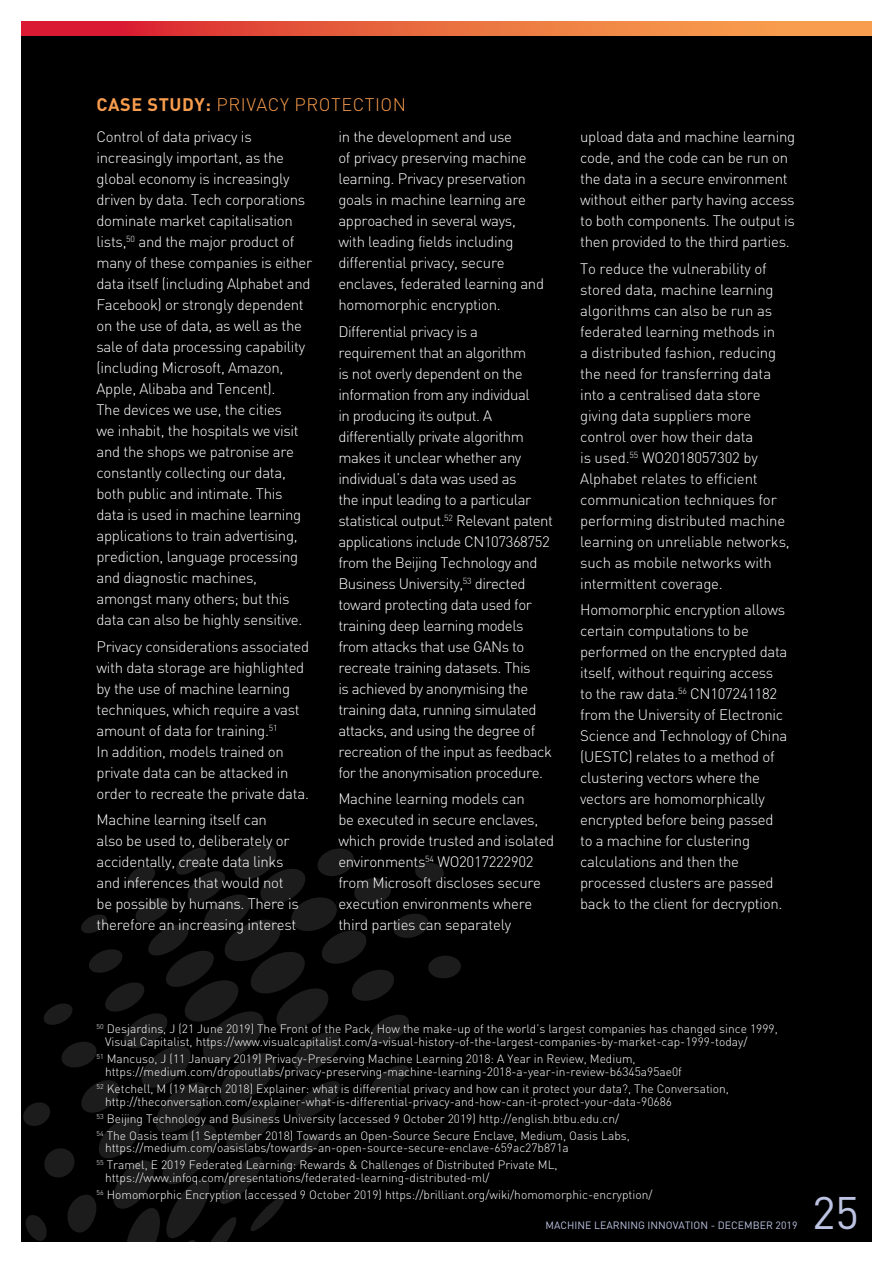
<style>
.page{position:relative;width:893px;height:1263px;background:#fff}
.page>*{position:absolute;margin:0;border:0;box-sizing:border-box;transform-origin:0 0}
.t1{font:45px "DIN";color:#bdc3e2}
.t2{font:300 18px "DIN";letter-spacing:.03em;color:#f89c4d}
.t3{font:300 15px/21px "DIN";letter-spacing:-.02em;color:#fff}
.t4{font:300 12px/12.8px "DIN";color:#fff}
.t5{font:10.5px "DIN";color:#bdc3e2}
.s1{font-weight:700}
</style>
<div class="page">
<div style="left:21px;top:21px;width:851px;height:1221px;background:#000"></div>
<svg style="left:23px;top:844px;width:438px;height:398px"></svg>
<svg style="left:21px;top:21px;width:851px;height:14px;background:#e9663f"></svg>
<p class="t2" style="left:97px;top:94px;width:311px"><span class="s1">CASE STUDY:</span> PRIVACY PROTECTION</p>
<p class="t3" style="left:97px;top:126px;width:217px">Control of data privacy is increasingly important, as the global economy is increasingly driven by data. Tech corporations dominate market capitalisation lists,<sup>50</sup> and the major product of many of these companies is either data itself (including Alphabet and<br>Facebook) or strongly dependent on the use of data, as well as the sale of data processing capability (including Microsoft, Amazon,<br>Apple, Alibaba and Tencent).<br>The devices we use, the cities<br>we inhabit, the hospitals we visit and the shops we patronise are constantly collecting our data, both public and intimate. This data is used in machine learning applications to train advertising, prediction, language processing and diagnostic machines, amongst many others; but this data can also be highly sensitive.</p>
<p class="t3" style="left:97px;top:636px;width:214px">Privacy considerations associated with data storage are highlighted by the use of machine learning techniques, which require a vast amount of data for training.<sup>51<br></sup>In addition, models trained on private data can be attacked in order to recreate the private data.</p>
<p class="t3" style="left:97px;top:809px;width:204px">Machine learning itself can<br>also be used to, deliberately or accidentally, create data links and inferences that would not be possible by humans. There is therefore an increasing interest</p>
<p class="t3" style="left:338px;top:126px;width:207px">in the development and use<br>of privacy preserving machine learning. Privacy preservation goals in machine learning are approached in several ways, with leading fields including differential privacy, secure enclaves, federated learning and homomorphic encryption.</p>
<p class="t3" style="left:338px;top:321px;width:216px">Differential privacy is a requirement that an algorithm<br>is not overly dependent on the information from any individual<br>in producing its output. A differentially private algorithm makes it unclear whether any individual’s data was used as<br>the input leading to a particular statistical output.<sup>52</sup> Relevant patent applications include CN107368752 from the Beijing Technology and<br>Business University,<sup>53</sup> directed toward protecting data used for training deep learning models from attacks that use GANs to recreate training datasets. This<br>is achieved by anonymising the training data, running simulated attacks, and using the degree of recreation of the input as feedback for the anonymisation procedure.</p>
<p class="t3" style="left:338px;top:788px;width:218px">Machine learning models can<br>be executed in secure enclaves, which provide trusted and isolated environments<sup>54</sup> WO2017222902 from Microsoft discloses secure execution environments where third parties can separately</p>
<p class="t3" style="left:580px;top:126px;width:217px">upload data and machine learning code, and the code can be run on the data in a secure environment without either party having access to both components. The output is then provided to the third parties.</p>
<p class="t3" style="left:580px;top:258px;width:211px">To reduce the vulnerability of stored data, machine learning algorithms can also be run as federated learning methods in<br>a distributed fashion, reducing the need for transferring data into a centralised data store giving data suppliers more control over how their data<br>is used.<sup>55</sup> WO2018057302 by<br>Alphabet relates to efficient communication techniques for performing distributed machine learning on unreliable networks, such as mobile networks with intermittent coverage.</p>
<p class="t3" style="left:580px;top:599px;width:209px">Homomorphic encryption allows certain computations to be performed on the encrypted data itself, without requiring access to the raw data.<sup>56</sup> CN107241182 from the University of Electronic<br>Science and Technology of China (UESTC) relates to a method of clustering vectors where the vectors are homomorphically encrypted before being passed to a machine for clustering calculations and then the processed clusters are passed back to the client for decryption.</p>
<p class="t4" style="left:105px;top:1022px;width:674px;text-indent:-8px"><sup>50</sup> Desjardins, J (21 June 2019) The Front of the Pack, How the make-up of the world’s largest companies has changed since 1999,<br>Visual Capitalist, https://www.visualcapitalist.com/a-visual-history-of-the-largest-companies-by-market-cap-1999-today/</p>
<p class="t4" style="left:105px;top:1052px;width:578px;text-indent:-8px"><sup>51</sup> Mancuso, J (11 January 2019) Privacy-Preserving Machine Learning 2018: A Year in Review, Medium, https://medium.com/dropoutlabs/privacy-preserving-machine-learning-2018-a-year-in-review-b6345a95ae0f</p>
<p class="t4" style="left:105px;top:1082px;width:625px;text-indent:-8px"><sup>52</sup> Ketchell, M (19 March 2018) Explainer: what is differential privacy and how can it protect your data?, The Conversation, http://theconversation.com/explainer-what-is-differential-privacy-and-how-can-it-protect-your-data-90686</p>
<p class="t4" style="left:97px;top:1110px;width:535px;line-height:17px"><sup>53</sup> Beijing Technology and Business University (accessed 9 October 2019) http://english.btbu.edu.cn/<br><sup>54</sup> The Oasis team (1 September 2018) Towards an Open-Source Secure Enclave, Medium, Oasis Labs,</p>
<p class="t4" style="left:97px;top:1139px;width:474px;line-height:17px;text-indent:8px">https://medium.com/oasislabs/towards-an-open-source-secure-enclave-659ac27b871a<br><sup>55</sup> Tramel, E 2019 Federated Learning: Rewards &amp; Challenges of Distributed Private ML,</p>
<p class="t4" style="left:97px;top:1169px;width:557px;line-height:17px;text-indent:8px">https://www.infoq.com/presentations/federated-learning-distributed-ml/<br><sup>56</sup> Homomorphic Encryption (accessed 9 October 2019) https://brilliant.org/wiki/homomorphic-encryption/</p>
<p class="t5" style="left:546px;top:1218px;width:253px">MACHINE LEARNING INNOVATION - DECEMBER 2019</p>
<h1 class="t1" style="left:812px;top:1185px;width:48px">25</h1>
</div>
